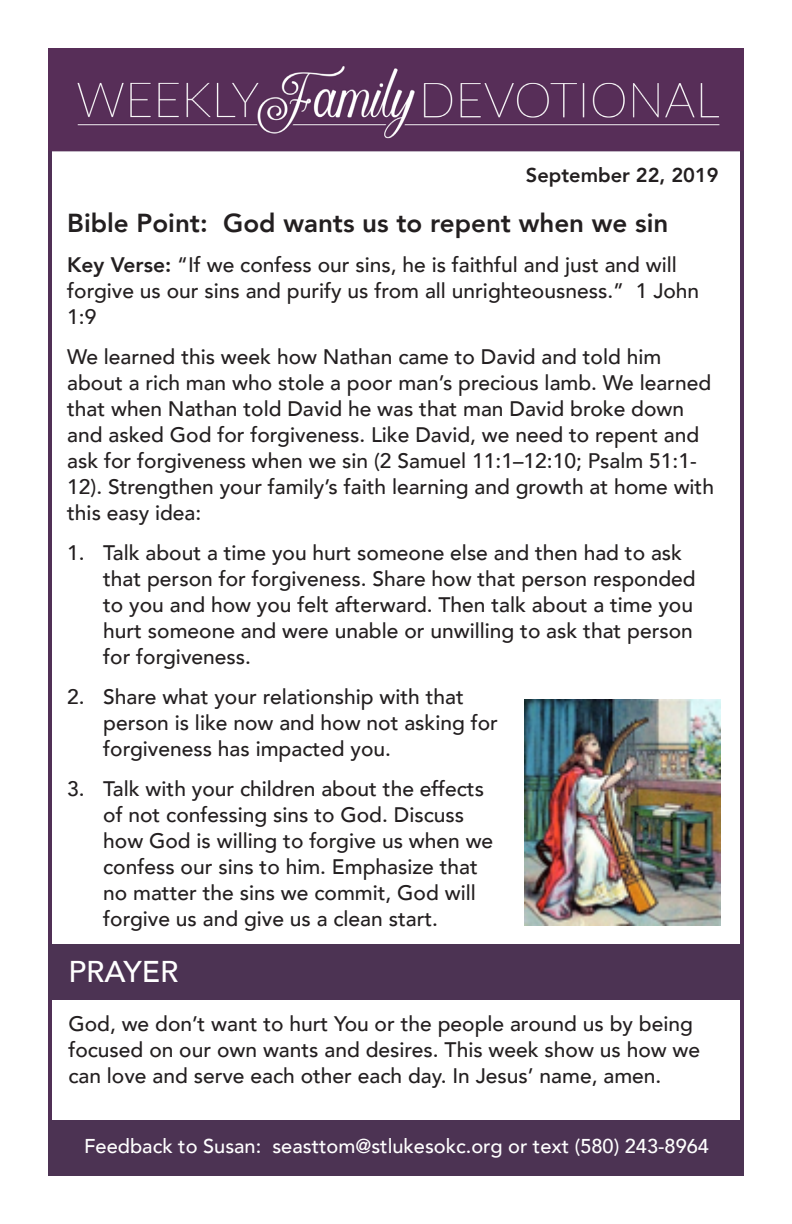
<style>
.page{position:relative;width:792px;height:1224px;background:#fff}
.page>*{position:absolute;margin:0;border:0;box-sizing:border-box;transform-origin:0 0}
.t1{font:500 30px "Avenir";color:#fff}
.Bible_Point{font:800 26px "Avenir";color:#231f20}
.Bible_Point-2{font:500 21px/26px "Avenir";color:#231f20}
.t2{font:500 20px "Avenir";color:#fff}
.t3{font:800 20px "Avenir";color:#231f20}
.s1{font-weight:800}
</style>
<div class="page">
<div style="left:48px;top:1121px;width:696px;height:55px;background:#4c3353"></div>
<img style="left:48px;top:48px;width:696px;height:102px">
<div style="left:48px;top:944px;width:696px;height:55px;background:#4c3353"></div>
<img style="left:524px;top:700px;width:196px;height:226px">
<p class="t3" style="left:526px;top:159px;width:194px">September 22, 2019</p>
<p class="Bible_Point" style="left:67px;top:203px;width:603px">Bible Point: God wants us to repent when we sin</p>
<p class="Bible_Point-2" style="left:67px;top:251px;width:634px"><span class="s1">Key Verse:</span> “If we confess our sins, he is faithful and just and will forgive us our sins and purify us from all unrighteousness.” 1 John<br>1:9</p>
<p class="Bible_Point-2" style="left:67px;top:343px;width:648px">We learned this week how Nathan came to David and told him about a rich man who stole a poor man’s precious lamb. We learned that when Nathan told David he was that man David broke down and asked God for forgiveness. Like David, we need to repent and ask for forgiveness when we sin (2 Samuel 11:1–12:10; Psalm 51:1- 12). Strengthen your family’s faith learning and growth at home with this easy idea:</p>
<p class="Bible_Point-2" style="left:103px;top:539px;width:594px;text-indent:-36px">1. Talk about a time you hurt someone else and then had to ask that person for forgiveness. Share how that person responded to you and how you felt afterward. Then talk about a time you hurt someone and were unable or unwilling to ask that person for forgiveness.</p>
<p class="Bible_Point-2" style="left:103px;top:683px;width:396px;text-indent:-36px">2. Share what your relationship with that person is like now and how not asking for forgiveness has impacted you.</p>
<p class="Bible_Point-2" style="left:103px;top:775px;width:392px;text-indent:-36px">3. Talk with your children about the effects of not confessing sins to God. Discuss how God is willing to forgive us when we confess our sins to him. Emphasize that no matter the sins we commit, God will forgive us and give us a clean start.</p>
<p class="t1" style="left:68px;top:946px;width:112px">PRAYER</p>
<p class="Bible_Point-2" style="left:68px;top:1010px;width:633px">God, we don’t want to hurt You or the people around us by being focused on our own wants and desires. This week show us how we can love and serve each other each day. In Jesus’ name, amen.</p>
<p class="t2" style="left:84px;top:1129px;width:626px">Feedback to Susan: seasttom@stlukesokc.org or text (580) 243-8964</p>
</div>
